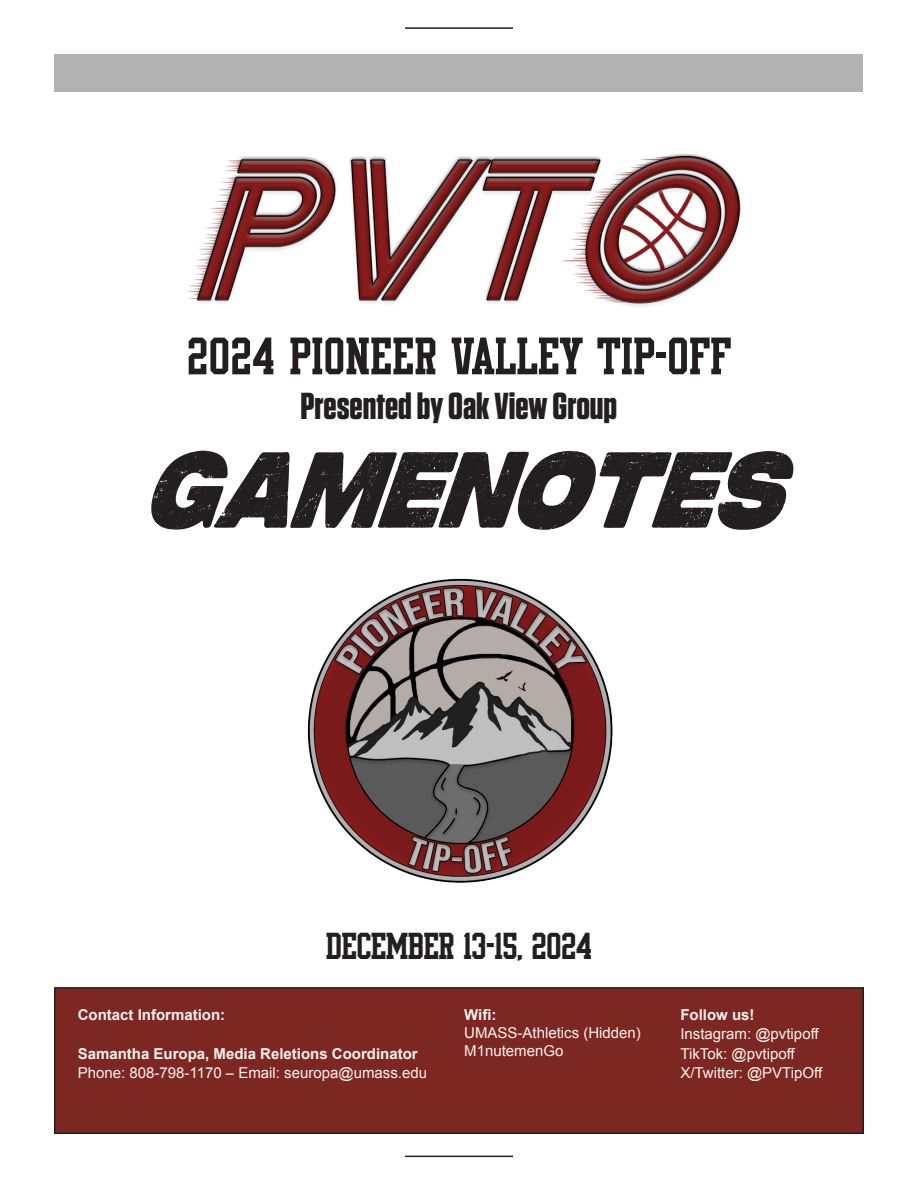
<style>
.page{position:relative;width:918px;height:1188px;background:#fff}
.page>*{position:absolute;margin:0;border:0;box-sizing:border-box;transform-origin:0 0}
.t1{font:italic 108px "Peckham Press";color:#231f20;scale:.67 1}
.t2{font:52.5px "U Massblock";letter-spacing:.02em;color:#231f20}
.t3{font:700 37.5px "Tungsten";color:#231f20}
.t4{font:37.5px "U Massblock";color:#231f20}
.t5{font:15px "Arial";color:#fff3f0}
.t6{font:700 15px "Arial";color:#fff3f0}
</style>
<div class="page">
<hr style="left:405px;top:27px;width:108px;height:2px;background:#231f20">
<hr style="left:405px;top:1156px;width:108px;height:1px;background:#231f20">
<div style="left:55px;top:988px;width:808px;height:145px;background:#7d2723"></div>
<div style="left:54px;top:987px;width:810px;height:147px;border:2px solid #231f20"></div>
<div style="left:55px;top:54px;width:808px;height:37px;background:#b2b2b2"></div>
<img style="left:187px;top:153px;width:554px;height:154px">
<img style="left:307px;top:578px;width:306px;height:305px">
<p class="t2" style="left:187px;top:325px;width:545px">2024 PIONEER VALLEY TIP-OFF</p>
<p class="t3" style="left:301px;top:386px;width:318px">Presented by Oak View Group</p>
<p class="t1" style="left:140px;top:437px;width:1016px">GAMENOTES</p>
<p class="t4" style="left:326px;top:924px;width:267px">DECEMBER 13-15, 2024</p>
<p class="t6" style="left:78px;top:1004px;width:149px">Contact Information:</p>
<p class="t6" style="left:78px;top:1043px;width:342px">Samantha Europa, Media Reletions Coordinator</p>
<p class="t5" style="left:78px;top:1063px;width:351px">Phone: 808-798-1170 – Email: seuropa@umass.edu</p>
<p class="t6" style="left:464px;top:1004px;width:34px">Wifi:</p>
<p class="t5" style="left:464px;top:1023px;width:178px">UMASS-Athletics (Hidden)</p>
<p class="t5" style="left:464px;top:1041px;width:101px">M1nutemenGo</p>
<p class="t6" style="left:680px;top:1004px;width:76px">Follow us!</p>
<p class="t5" style="left:680px;top:1024px;width:140px">Instagram: @pvtipoff</p>
<p class="t5" style="left:680px;top:1044px;width:116px">TikTok: @pvtipoff</p>
<p class="t5" style="left:680px;top:1063px;width:143px">X/Twitter: @PVTipOff</p>
</div>
